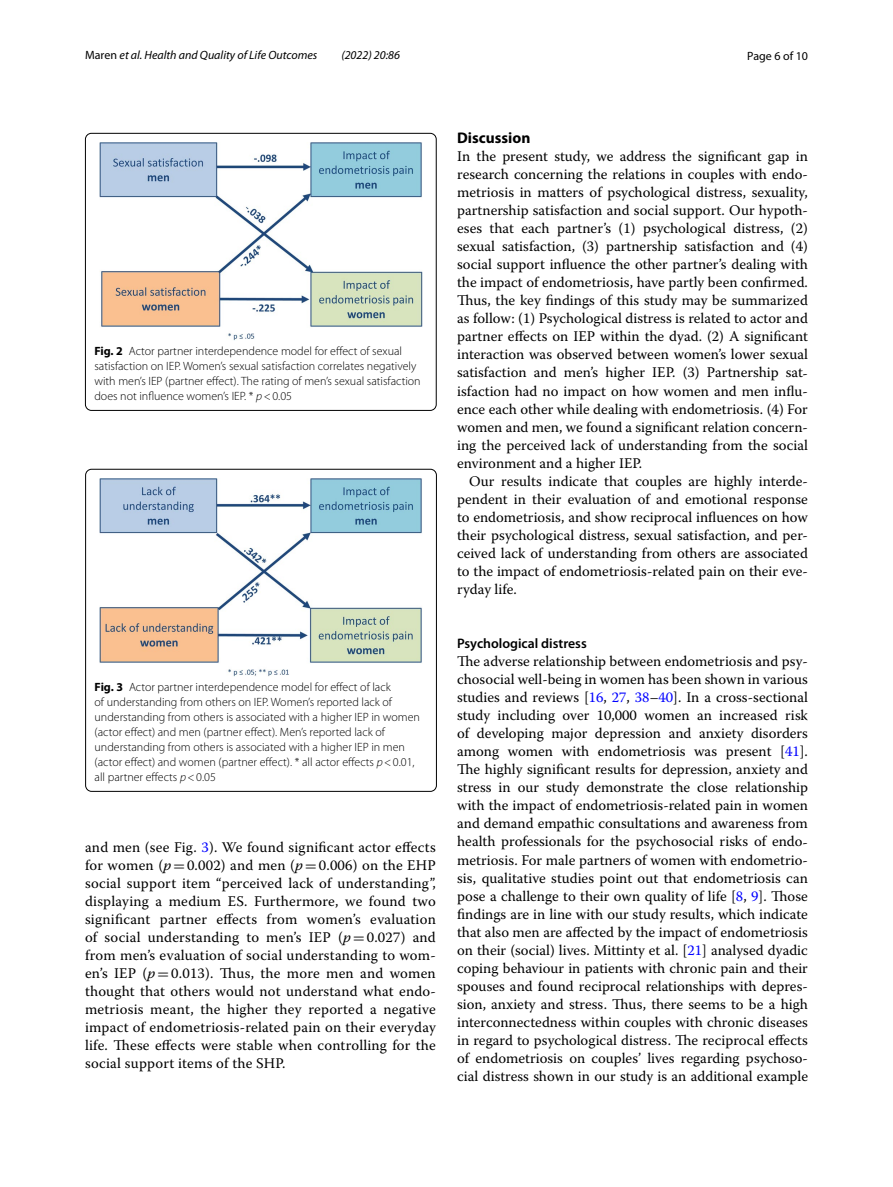
<style>
.page{position:relative;width:893px;height:1187px;background:#fff}
.page>*{position:absolute;margin:0;border:0;box-sizing:border-box;transform-origin:0 0}
.t1{font:700 15.45px "Myriad Pro";color:#000}
.t2{font:14.7px/18px "Warnock Pro";color:#000;text-align:justify}
.t3{font:600 13.8px "Myriad Pro";color:#000}
.t4{font:300 12px/15px "Myriad Pro";color:#000}
.t5{font:italic 12px "Myriad Pro";color:#000}
.t6{font:12px "Myriad Pro";color:#000}
.s1{font-style:normal}
.s2{font-weight:700}
.s3{font-style:italic}
.s4{color:#00f}
.s5{font-family:"MTSY"}
</style>
<div class="page">
<img style="left:99px;top:142px;width:323px;height:198px">
<div style="left:85px;top:133px;width:351px;height:277px;border:1px solid #000;border-radius:6px"></div>
<img style="left:99px;top:478px;width:323px;height:198px">
<div style="left:85px;top:469px;width:352px;height:322px;border:1px solid #000;border-radius:6px"></div>
<p class="t5" style="left:85px;top:48px;width:234px"><span class="s1">Maren</span> et al. Health and Quality of Life Outcomes</p>
<p class="t5" style="left:341px;top:48px;width:60px">(2022) 20:86</p>
<p class="t6" style="left:747px;top:48px;width:62px">Page 6 of 10</p>
<p class="t4" style="left:94px;top:344px;width:328px"><span class="s2">Fig. 2</span> Actor partner interdependence model for effect of sexual satisfaction on IEP. Women’s sexual satisfaction correlates negatively with men’s IEP (partner effect). The rating of men’s sexual satisfaction does not influence women’s IEP. * <span class="s3">p</span>&lt;0.05</p>
<p class="t4" style="left:95px;top:679px;width:327px"><span class="s2">Fig. 3</span> Actor partner interdependence model for effect of lack<br>of understanding from others on IEP. Women’s reported lack of understanding from others is associated with a higher IEP in women (actor effect) and men (partner effect). Men’s reported lack of understanding from others is associated with a higher IEP in men (actor effect) and women (partner effect). * all actor effects <span class="s3">p</span>&lt;0.01, all partner effects <span class="s3">p</span>&lt;0.05</p>
<p class="t2" style="left:85px;top:837px;width:352px">and men (see Fig. <span class="s4">3</span>). We found significant actor effects for women (<span class="s3">p</span><span class="s5">=</span>0.002) and men (<span class="s3">p</span><span class="s5">=</span>0.006) on the EHP social support item “perceived lack of understanding”, displaying a medium ES. Furthermore, we found two significant partner effects from women’s evaluation of social understanding to men’s IEP (<span class="s3">p</span><span class="s5">=</span>0.027) and from men’s evaluation of social understanding to wom&shy;en’s IEP (<span class="s3">p</span><span class="s5">=</span>0.013). Thus, the more men and women thought that others would not understand what endo&shy;metriosis meant, the higher they reported a negative impact of endometriosis-related pain on their everyday life. These effects were stable when controlling for the social support items of the SHP.</p>
<p class="t1" style="left:457px;top:128px;width:75px">Discussion</p>
<p class="t2" style="left:457px;top:147px;width:352px">In the present study, we address the significant gap in research concerning the relations in couples with endo&shy;metriosis in matters of psychological distress, sexuality, partnership satisfaction and social support. Our hypoth&shy;eses that each partner’s (1) psychological distress, (2) sexual satisfaction, (3) partnership satisfaction and (4) social support influence the other partner’s dealing with the impact of endometriosis, have partly been confirmed.<br>Thus, the key findings of this study may be summarized as follow: (1) Psychological distress is related to actor and partner effects on IEP within the dyad. (2) A significant interaction was observed between women’s lower sexual satisfaction and men’s higher IEP. (3) Partnership sat&shy;isfaction had no impact on how women and men influ&shy;ence each other while dealing with endometriosis. (4) For women and men, we found a significant relation concern&shy;ing the perceived lack of understanding from the social environment and a higher IEP.</p>
<p class="t2" style="left:457px;top:471px;width:352px;text-indent:12px">Our results indicate that couples are highly interde&shy;pendent in their evaluation of and emotional response to endometriosis, and show reciprocal influences on how their psychological distress, sexual satisfaction, and per&shy;ceived lack of understanding from others are associated to the impact of endometriosis-related pain on their eve&shy;ryday life.</p>
<p class="t3" style="left:457px;top:635px;width:131px">Psychological distress</p>
<p class="t2" style="left:457px;top:652px;width:352px">The adverse relationship between endometriosis and psy&shy;chosocial well-being in women has been shown in various studies and reviews [<span class="s4">16</span>, <span class="s4">27</span>, <span class="s4">38</span>–<span class="s4">40</span>]. In a cross-sectional study including over 10,000 women an increased risk of developing major depression and anxiety disorders among women with endometriosis was present [<span class="s4">41</span>].<br>The highly significant results for depression, anxiety and stress in our study demonstrate the close relationship with the impact of endometriosis-related pain in women and demand empathic consultations and awareness from health professionals for the psychosocial risks of endo&shy;metriosis. For male partners of women with endometrio&shy;sis, qualitative studies point out that endometriosis can pose a challenge to their own quality of life [<span class="s4">8</span>, <span class="s4">9</span>]. Those findings are in line with our study results, which indicate that also men are affected by the impact of endometriosis on their (social) lives. Mittinty et al. [<span class="s4">21</span>] analysed dyadic coping behaviour in patients with chronic pain and their spouses and found reciprocal relationships with depres&shy;sion, anxiety and stress. Thus, there seems to be a high interconnectedness within couples with chronic diseases in regard to psychological distress. The reciprocal effects of endometriosis on couples’ lives regarding psychoso&shy;cial distress shown in our study is an additional example</p>
</div>
